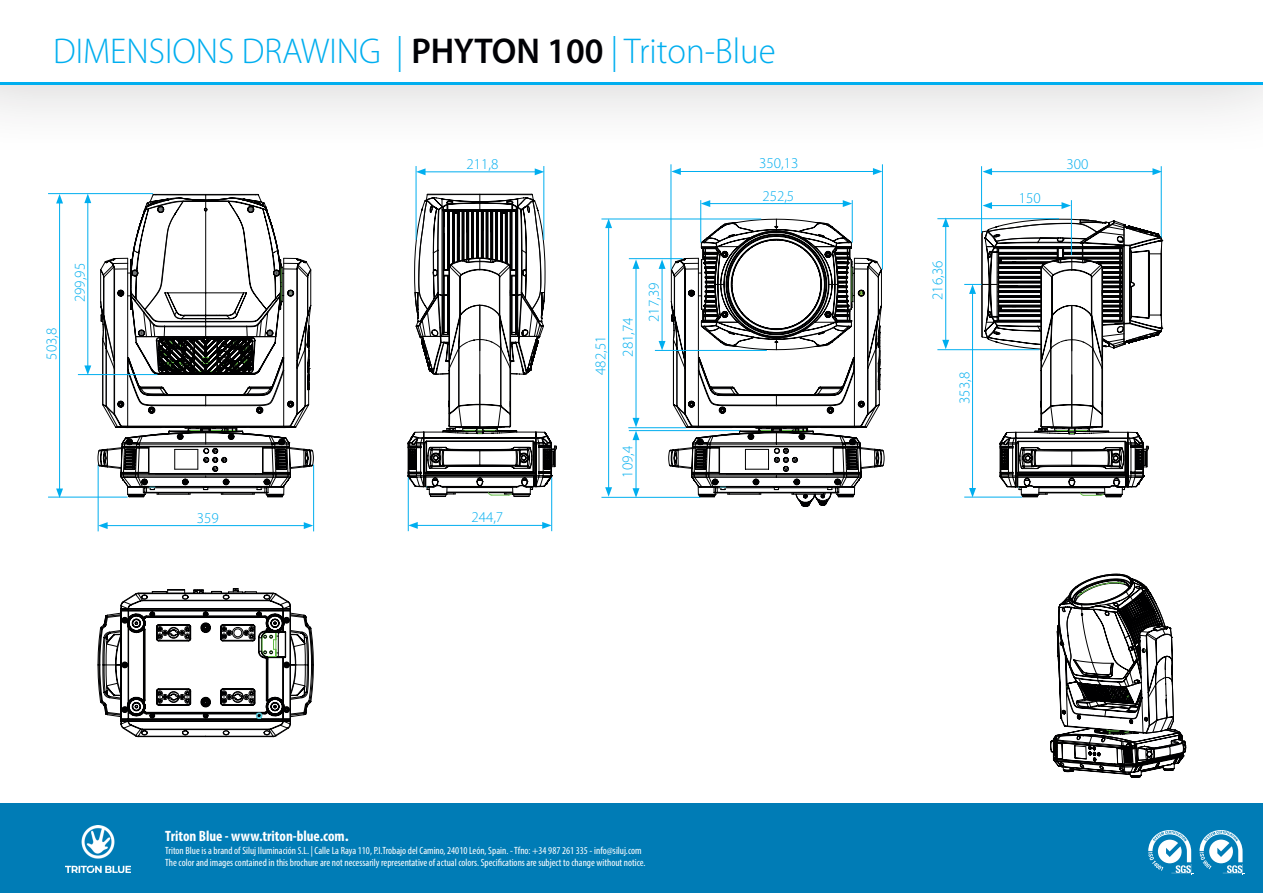
<style>
.page{position:relative;width:1263px;height:893px;background:#fff}
.page>*{position:absolute;margin:0;border:0;box-sizing:border-box;transform-origin:0 0}
.t1{font:300 36px "Myriad Pro";color:#00aeef}
.t2{font:300 15px "Myriad Pro";color:#00aeef}
.t3{font:700 condensed 15px "Myriad Pro";color:#fff}
.t4{font:condensed 10.5px/12.6px "Myriad Pro";color:#fff}
.s1{font-weight:600;color:#000105}
</style>
<div class="page">
<div style="left:0;top:0;width:1263px;height:160px;background:#231f20;opacity:.26"></div>
<div style="left:0;top:0;width:1263px;height:85px;background:#fff"></div>
<hr style="left:0;top:83px;width:1263px;height:2px;background:#00aeef">
<div style="left:0;top:804px;width:1263px;height:89px;background:#007cb6"></div>
<img style="left:65px;top:826px;width:65px;height:46px">
<svg style="left:1148px;top:830px;width:97px;height:45px"></svg>
<hr style="left:98px;top:465px;width:1px;height:66px;background:#00aeef">
<hr style="left:105px;top:525px;width:201px;height:1px;background:#00aeef">
<svg style="left:98px;top:522px;width:10px;height:7px"></svg>
<svg style="left:304px;top:522px;width:9px;height:7px"></svg>
<svg style="left:1050px;top:574px;width:136px;height:204px"></svg>
<svg style="left:98px;top:194px;width:216px;height:303px"></svg>
<svg style="left:408px;top:186px;width:149px;height:311px"></svg>
<svg style="left:98px;top:588px;width:216px;height:149px"></svg>
<hr style="left:313px;top:465px;width:1px;height:66px;background:#00aeef">
<hr style="left:48px;top:497px;width:80px;height:1px;background:#00aeef">
<hr style="left:59px;top:201px;width:1px;height:290px;background:#00aeef">
<svg style="left:56px;top:488px;width:7px;height:10px"></svg>
<svg style="left:56px;top:194px;width:7px;height:9px"></svg>
<hr style="left:48px;top:193px;width:105px;height:1px;background:#00aeef">
<hr style="left:78px;top:374px;width:79px;height:1px;background:#00aeef">
<hr style="left:87px;top:201px;width:1px;height:167px;background:#00aeef">
<svg style="left:84px;top:365px;width:7px;height:10px"></svg>
<svg style="left:84px;top:194px;width:7px;height:9px"></svg>
<hr style="left:408px;top:477px;width:1px;height:54px;background:#00aeef">
<hr style="left:415px;top:525px;width:130px;height:1px;background:#00aeef">
<svg style="left:408px;top:522px;width:10px;height:7px"></svg>
<svg style="left:542px;top:522px;width:9px;height:7px"></svg>
<hr style="left:551px;top:477px;width:1px;height:54px;background:#00aeef">
<hr style="left:416px;top:166px;width:1px;height:74px;background:#00aeef">
<hr style="left:423px;top:171px;width:114px;height:1px;background:#00aeef">
<svg style="left:416px;top:168px;width:9px;height:7px"></svg>
<svg style="left:535px;top:168px;width:8px;height:7px"></svg>
<hr style="left:543px;top:166px;width:1px;height:74px;background:#00aeef">
<hr style="left:671px;top:164px;width:1px;height:106px;background:#00aeef">
<hr style="left:708px;top:203px;width:137px;height:1px;background:#00aeef">
<svg style="left:701px;top:200px;width:9px;height:7px"></svg>
<svg style="left:843px;top:200px;width:9px;height:7px"></svg>
<hr style="left:882px;top:164px;width:1px;height:106px;background:#00aeef">
<hr style="left:678px;top:171px;width:197px;height:1px;background:#00aeef">
<svg style="left:671px;top:168px;width:10px;height:7px"></svg>
<svg style="left:873px;top:168px;width:9px;height:7px"></svg>
<hr style="left:700px;top:200px;width:1px;height:43px;background:#00aeef">
<hr style="left:852px;top:200px;width:1px;height:43px;background:#00aeef">
<hr style="left:629px;top:258px;width:53px;height:1px;background:#00aeef">
<hr style="left:655px;top:350px;width:112px;height:1px;background:#00aeef">
<svg style="left:659px;top:219px;width:225px;height:284px"></svg>
<hr style="left:601px;top:219px;width:160px;height:1px;background:#00aeef">
<hr style="left:628px;top:427px;width:58px;height:1px;background:#00aeef">
<hr style="left:636px;top:266px;width:1px;height:154px;background:#00aeef">
<svg style="left:632px;top:259px;width:7px;height:10px"></svg>
<hr style="left:629px;top:430px;width:111px;height:1px;background:#00aeef">
<hr style="left:601px;top:497px;width:99px;height:1px;background:#00aeef">
<hr style="left:636px;top:438px;width:1px;height:53px;background:#00aeef">
<svg style="left:632px;top:488px;width:7px;height:10px"></svg>
<svg style="left:632px;top:418px;width:7px;height:22px"></svg>
<hr style="left:608px;top:226px;width:1px;height:264px;background:#00aeef">
<svg style="left:605px;top:487px;width:7px;height:10px"></svg>
<svg style="left:605px;top:219px;width:7px;height:9px"></svg>
<hr style="left:964px;top:497px;width:58px;height:1px;background:#00aeef">
<svg style="left:964px;top:219px;width:198px;height:278px"></svg>
<hr style="left:937px;top:349px;width:102px;height:1px;background:#00aeef">
<hr style="left:937px;top:218px;width:122px;height:1px;background:#00aeef">
<hr style="left:945px;top:225px;width:1px;height:117px;background:#00aeef">
<svg style="left:942px;top:340px;width:7px;height:9px"></svg>
<svg style="left:942px;top:218px;width:7px;height:9px"></svg>
<hr style="left:981px;top:166px;width:1px;height:67px;background:#00aeef">
<hr style="left:1071px;top:200px;width:1px;height:55px;background:#00aeef">
<hr style="left:990px;top:205px;width:74px;height:1px;background:#00aeef">
<svg style="left:982px;top:202px;width:10px;height:7px"></svg>
<svg style="left:1061px;top:202px;width:10px;height:7px"></svg>
<hr style="left:1161px;top:166px;width:1px;height:72px;background:#00aeef">
<hr style="left:990px;top:171px;width:165px;height:1px;background:#00aeef">
<svg style="left:982px;top:168px;width:10px;height:7px"></svg>
<svg style="left:1152px;top:168px;width:10px;height:7px"></svg>
<h1 class="t1" style="left:53px;top:32px;width:724px">DIMENSIONS DRAWING | <span class="s1">PHYTON 100</span> | Triton-Blue</h1>
<h2 class="t2" style="left:43px;top:360px;width:33px;rotate:-90deg">503,8</h2>
<h2 class="t2" style="left:71px;top:302px;width:41px;rotate:-90deg">299,95</h2>
<h2 class="t2" style="left:197px;top:509px;width:23px">359</h2>
<h2 class="t2" style="left:466px;top:156px;width:33px">211,8</h2>
<h2 class="t2" style="left:471px;top:509px;width:33px">244,7</h2>
<h2 class="t2" style="left:592px;top:375px;width:41px;rotate:-90deg">482,51</h2>
<h2 class="t2" style="left:620px;top:357px;width:41px;rotate:-90deg">281,74</h2>
<h2 class="t2" style="left:646px;top:322px;width:41px;rotate:-90deg">217,39</h2>
<h2 class="t2" style="left:619px;top:478px;width:33px;rotate:-90deg">109,4</h2>
<h2 class="t2" style="left:759px;top:155px;width:41px">350,13</h2>
<h2 class="t2" style="left:762px;top:187px;width:33px">252,5</h2>
<h2 class="t3" style="left:165px;top:827px;width:185px">Triton Blue - www.triton-blue.com.</h2>
<p class="t4" style="left:165px;top:844px;width:482px">Triton Blue is a brand of Siluj Iluminación S.L. | Calle La Raya 110, P.I.Trobajo del Camino, 24010 León, Spain. - Tfno: +34 987 261 335 - info@siluj.com<br>The color and images contained in this brochure are not necessarily representative of actual colors. Specifications are subject to change without notice.</p>
<h2 class="t2" style="left:929px;top:300px;width:41px;rotate:-90deg">216,36</h2>
<h2 class="t2" style="left:956px;top:404px;width:33px;rotate:-90deg">353,8</h2>
<h2 class="t2" style="left:1019px;top:189px;width:23px">150</h2>
<h2 class="t2" style="left:1066px;top:155px;width:23px">300</h2>
</div>
